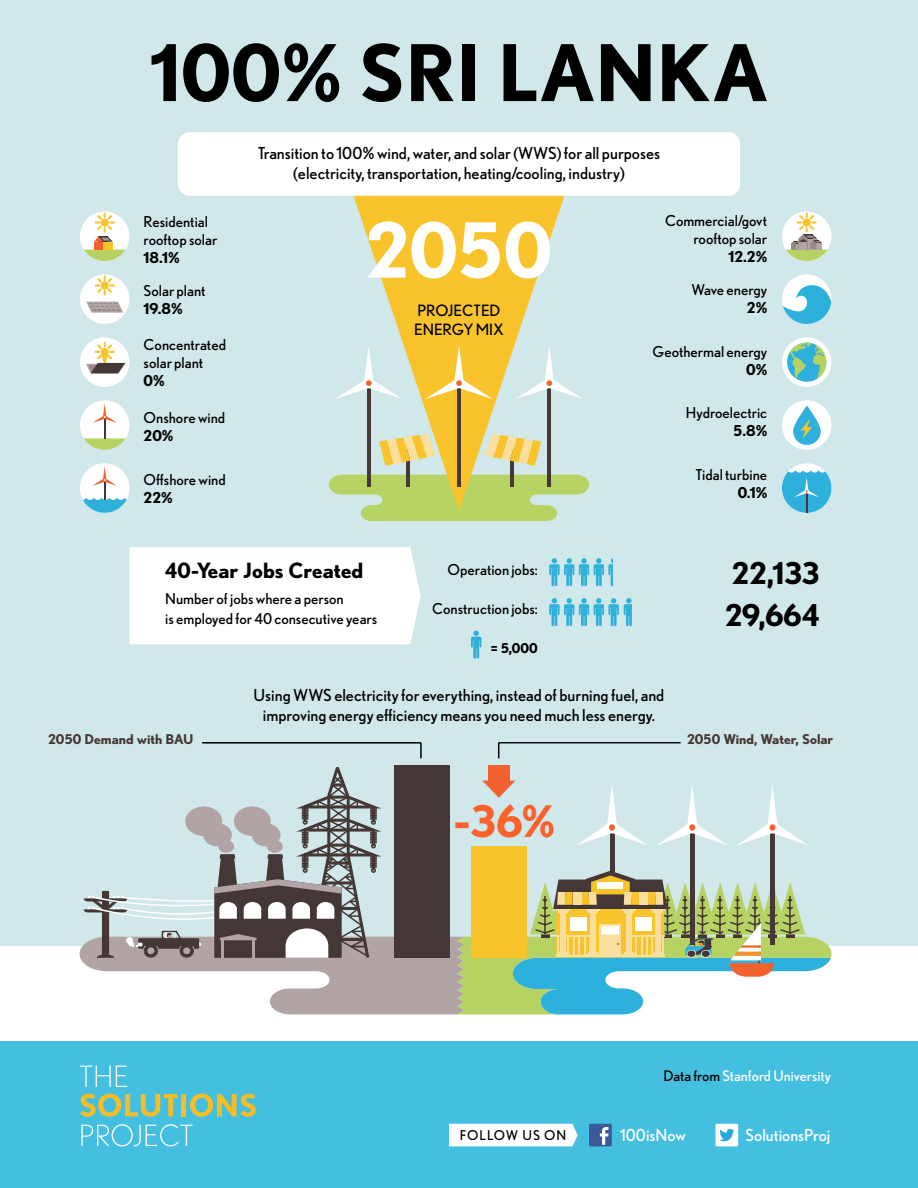
<style>
.page{position:relative;width:918px;height:1188px;background:#fff}
.page>*{position:absolute;margin:0;border:0;box-sizing:border-box;transform-origin:0 0}
.t1{font:700 78px "Nobel";color:#000}
.t2{font:700 75.75px "Nobel";color:#fff}
.t3{font:700 43.5px "Nobel";color:#fa612b}
.t4{font:700 30px/42px "Nobel";color:#000}
.t5{font:700 21px "Nobel";color:#000}
.t6{font:16.5px/19.8px "Nobel";color:#000;text-align:center}
.t7{font:16.5px "Nobel";color:#fff}
.t8{font:15.6px/18.8px "Nobel";color:#000}
.t9{font:15px/18px "Nobel";color:#000}
.t10{font:700 15px "Nobel";color:#000}
.t11{font:14.7px "Nobel";color:#fff}
.t12{font:700 13.5px "Nobel";color:#453836}
.t13{font:13.5px "Nobel";letter-spacing:.08em;color:#000}
.t14{font:700 13.5px "Nobel";color:#000}
.s1{color:#000}
</style>
<div class="page">
<div style="left:0;top:0;width:918px;height:945px;background:#d1e8eb"></div>
<hr style="left:202px;top:742px;width:219px;height:2px;background:#000">
<hr style="left:499px;top:742px;width:182px;height:1px;background:#000">
<svg style="left:80px;top:743px;width:752px;height:271px"></svg>
<div style="left:0;top:1042px;width:918px;height:146px;background:#45bfe0"></div>
<svg style="left:80px;top:1066px;width:47px;height:21px"></svg>
<svg style="left:80px;top:1094px;width:98px;height:23px"></svg>
<div style="left:181px;top:1094px;width:5px;height:22px;background:#f7bd26"></div>
<svg style="left:190px;top:1094px;width:66px;height:23px"></svg>
<svg style="left:81px;top:1124px;width:112px;height:22px"></svg>
<svg style="left:329px;top:477px;width:260px;height:44px"></svg>
<svg style="left:333px;top:196px;width:252px;height:315px"></svg>
<hr style="left:457px;top:374px;width:4px;height:113px;background:#453837">
<svg style="left:425px;top:345px;width:68px;height:54px;background:#f7c947"></svg>
<hr style="left:367px;top:374px;width:4px;height:113px;background:#453837">
<svg style="left:335px;top:345px;width:68px;height:54px"></svg>
<hr style="left:547px;top:374px;width:4px;height:113px;background:#453837">
<svg style="left:515px;top:345px;width:68px;height:54px"></svg>
<hr style="left:407px;top:449px;width:3px;height:38px;background:#453837">
<svg style="left:379px;top:434px;width:57px;height:32px"></svg>
<hr style="left:510px;top:449px;width:4px;height:38px;background:#453837">
<svg style="left:485px;top:434px;width:56px;height:32px"></svg>
<div style="left:178px;top:132px;width:562px;height:64px;background:#fff;border-radius:12px"></div>
<div style="left:80px;top:212px;width:49px;height:49px;background:#fff;border-radius:50%"></div>
<svg style="left:84px;top:250px;width:41px;height:11px"></svg>
<div style="left:94px;top:242px;width:9px;height:8px;background:#f1622f"></div>
<div style="left:103px;top:242px;width:10px;height:8px;background:#f9c42a"></div>
<svg style="left:94px;top:213px;width:21px;height:29px"></svg>
<div style="left:80px;top:274px;width:49px;height:50px;background:#fff;border-radius:50%"></div>
<svg style="left:95px;top:275px;width:20px;height:21px"></svg>
<svg style="left:86px;top:302px;width:37px;height:11px"></svg>
<div style="left:80px;top:337px;width:49px;height:50px;background:#fff;border-radius:50%"></div>
<svg style="left:86px;top:342px;width:39px;height:31px"></svg>
<div style="left:80px;top:400px;width:49px;height:50px;background:#fff;border-radius:50%"></div>
<svg style="left:84px;top:403px;width:42px;height:47px"></svg>
<div style="left:80px;top:463px;width:49px;height:50px;background:#fff;border-radius:50%"></div>
<svg style="left:83px;top:466px;width:44px;height:47px"></svg>
<div style="left:782px;top:212px;width:49px;height:49px;background:#fff;border-radius:50%"></div>
<svg style="left:786px;top:213px;width:42px;height:48px"></svg>
<div style="left:782px;top:274px;width:49px;height:50px;background:#fff;border-radius:50%"></div>
<svg style="left:783px;top:285px;width:48px;height:39px"></svg>
<div style="left:782px;top:337px;width:49px;height:50px;background:#fff;border-radius:50%"></div>
<svg style="left:787px;top:343px;width:39px;height:39px"></svg>
<svg style="left:790px;top:343px;width:36px;height:36px"></svg>
<div style="left:782px;top:400px;width:49px;height:50px;background:#fff;border-radius:50%"></div>
<svg style="left:793px;top:406px;width:28px;height:39px"></svg>
<svg style="left:801px;top:418px;width:11px;height:21px"></svg>
<div style="left:782px;top:463px;width:49px;height:50px;background:#fff;border-radius:50%"></div>
<svg style="left:782px;top:470px;width:49px;height:43px"></svg>
<div style="left:129px;top:547px;width:292px;height:97px;background:#fff"></div>
<div style="left:449px;top:1124px;width:129px;height:22px;background:#fff"></div>
<div style="left:589px;top:1124px;width:23px;height:22px;background:#3b5996"></div>
<svg style="left:600px;top:1127px;width:9px;height:18px"></svg>
<div style="left:716px;top:1124px;width:22px;height:22px;background:#fff;border-radius:2px"></div>
<svg style="left:719px;top:1129px;width:15px;height:12px"></svg>
<svg style="left:549px;top:558px;width:63px;height:28px"></svg>
<svg style="left:549px;top:598px;width:82px;height:28px"></svg>
<svg style="left:471px;top:631px;width:10px;height:28px"></svg>
<h1 class="t1" style="left:150px;top:26px;width:620px">100% SRI LANKA</h1>
<p class="t9" style="left:144px;top:212px;width:75px">Residential rooftop solar</p>
<p class="t10" style="left:144px;top:248px;width:37px">18.1%</p>
<p class="t9" style="left:144px;top:281px;width:63px">Solar plant</p>
<p class="t10" style="left:144px;top:299px;width:41px">19.8%</p>
<p class="t9" style="left:144px;top:335px;width:84px">Concentrated solar plant</p>
<p class="t10" style="left:144px;top:371px;width:23px">0%</p>
<p class="t9" style="left:144px;top:409px;width:83px">Onshore wind</p>
<p class="t10" style="left:144px;top:427px;width:31px">20%</p>
<p class="t9" style="left:144px;top:470px;width:84px">Offshore wind</p>
<p class="t10" style="left:144px;top:488px;width:30px">22%</p>
<p class="t6" style="left:258px;top:143px;width:404px">Transition to 100% wind, water, and solar (WWS) for all purposes (electricity, transportation, heating/cooling, industry)</p>
<h2 class="t2" style="left:366px;top:205px;width:188px">2050</h2>
<p class="t8" style="left:414px;top:301px;width:91px">PROJECTED<br>ENERGY MIX</p>
<p class="t9" style="left:665px;top:212px;width:104px;text-align:right">Commercial/govt rooftop solar</p>
<p class="t10" style="left:729px;top:248px;width:40px">12.2%</p>
<p class="t9" style="left:692px;top:281px;width:77px">Wave energy</p>
<p class="t10" style="left:747px;top:299px;width:22px">2%</p>
<p class="t9" style="left:653px;top:342px;width:116px">Geothermal energy</p>
<p class="t10" style="left:746px;top:360px;width:23px">0%</p>
<p class="t9" style="left:686px;top:404px;width:83px">Hydroelectric</p>
<p class="t10" style="left:734px;top:422px;width:35px">5.8%</p>
<p class="t9" style="left:696px;top:465px;width:73px">Tidal turbine</p>
<p class="t10" style="left:738px;top:483px;width:31px">0.1%</p>
<h3 class="t5" style="left:165px;top:558px;width:200px">40-Year Jobs Created</h3>
<p class="t9" style="left:165px;top:589px;width:214px;line-height:19.5px">Number of jobs where a person<br>is employed for 40 consecutive years</p>
<p class="t9" style="left:448px;top:561px;width:92px">Operation jobs:</p>
<p class="t9" style="left:432px;top:600px;width:107px">Construction jobs:</p>
<p class="t14" style="left:491px;top:640px;width:48px">= 5,000</p>
<p class="t6" style="left:254px;top:685px;width:412px">Using WWS electricity for everything, instead of burning fuel, and improving energy efficiency means you need much less energy.</p>
<h3 class="t4" style="left:725px;top:552px;width:96px">22,133<br>29,664</h3>
<p class="t12" style="left:48px;top:731px;width:147px">2050 Demand with BAU</p>
<p class="t12" style="left:687px;top:731px;width:148px">2050 Wind, Water, Solar</p>
<h3 class="t3" style="left:454px;top:795px;width:103px">-36%</h3>
<p class="t11" style="left:664px;top:1066px;width:169px"><span class="s1">Data from</span> Stanford University</p>
<p class="t13" style="left:460px;top:1127px;width:108px">FOLLOW US ON</p>
<p class="t7" style="left:620px;top:1125px;width:67px">100isNow</p>
<p class="t7" style="left:746px;top:1125px;width:86px">SolutionsProj</p>
</div>
